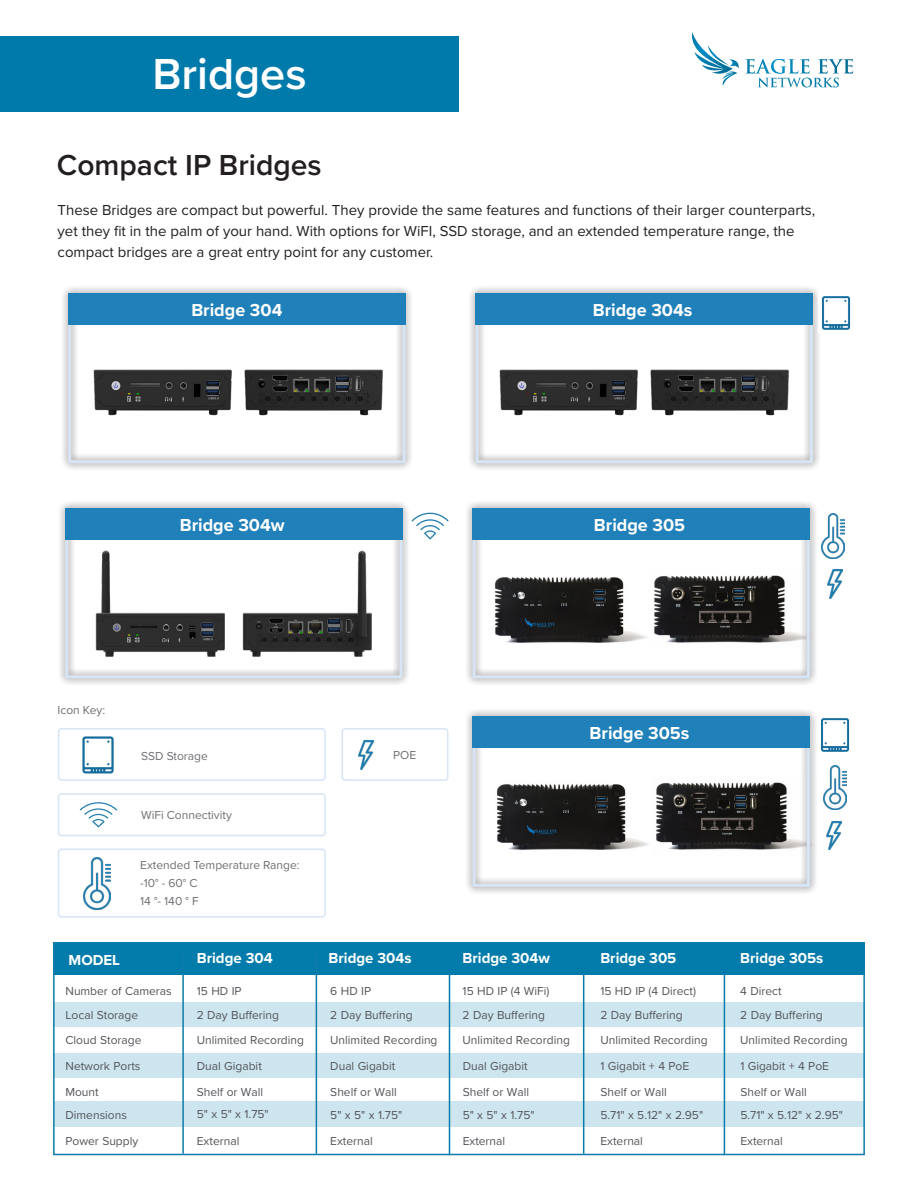
<style>
.page{position:relative;width:918px;height:1188px;background:#fff}
.page>*{position:absolute;margin:0;border:0;box-sizing:border-box;transform-origin:0 0}
.t1{font:600 45px "Proxima Nova";color:#fff}
.t2{font:600 30px "Proxima Nova";color:#231f20}
.t3{font:700 18px "Proxima Nova";color:#fff}
.t4{font:15px/21px "Proxima Nova";color:#231f20}
.t5{font:700 15px "Proxima Nova";color:#fff}
.t6{font:12px "Proxima Nova";color:#54555a}
.t7{font:12px "Proxima Nova";color:#706e73}
</style>
<div class="page">
<div style="left:464px;top:500px;width:354px;height:187px;background:#231f20;opacity:.75"></div>
<div style="left:473px;top:508px;width:337px;height:170px;border:3px solid #d6e4f4"></div>
<div style="left:60px;top:285px;width:354px;height:187px;background:#231f20;opacity:.75"></div>
<div style="left:68px;top:293px;width:338px;height:170px;border:3px solid #d6e4f4"></div>
<div style="left:68px;top:293px;width:338px;height:31px;background:#2080b9"></div>
<div style="left:467px;top:285px;width:354px;height:187px;background:#231f20;opacity:.75"></div>
<div style="left:476px;top:293px;width:337px;height:170px;border:3px solid #d6e4f4"></div>
<div style="left:476px;top:293px;width:337px;height:31px;background:#2080b9"></div>
<div style="left:57px;top:500px;width:354px;height:187px;background:#231f20;opacity:.75"></div>
<div style="left:65px;top:508px;width:338px;height:170px;border:3px solid #d6e4f4"></div>
<div style="left:65px;top:508px;width:338px;height:31px;background:#2080b9"></div>
<div style="left:473px;top:508px;width:337px;height:31px;background:#2080b9"></div>
<div style="left:464px;top:708px;width:354px;height:187px;background:#231f20;opacity:.75"></div>
<div style="left:473px;top:717px;width:337px;height:170px;border:3px solid #d6e4f4"></div>
<div style="left:473px;top:717px;width:337px;height:31px;background:#2080b9"></div>
<img style="left:83px;top:544px;width:147px;height:121px">
<img style="left:230px;top:544px;width:153px;height:121px">
<img style="left:240px;top:363px;width:151px;height:55px">
<img style="left:86px;top:363px;width:154px;height:55px">
<img style="left:646px;top:363px;width:150px;height:55px">
<img style="left:492px;top:363px;width:154px;height:55px">
<img style="left:821px;top:718px;width:29px;height:34px">
<img style="left:823px;top:765px;width:23px;height:45px">
<svg style="left:412px;top:512px;width:37px;height:27px"></svg>
<img style="left:821px;top:514px;width:23px;height:44px">
<img style="left:819px;top:293px;width:32px;height:39px">
<div style="left:58px;top:728px;width:268px;height:53px;border:2px solid #d6e5f5;border-radius:3px"></div>
<div style="left:58px;top:793px;width:268px;height:43px;border:2px solid #d6e5f5;border-radius:3px"></div>
<div style="left:58px;top:849px;width:268px;height:69px;border:2px solid #d6e5f5;border-radius:3px"></div>
<img style="left:82px;top:736px;width:32px;height:38px">
<svg style="left:80px;top:802px;width:37px;height:25px"></svg>
<img style="left:84px;top:857px;width:27px;height:52px">
<div style="left:53px;top:1053px;width:812px;height:25px;background:#cde5ee"></div>
<div style="left:55px;top:1102px;width:810px;height:25px;background:#cde5ee"></div>
<div style="left:53px;top:942px;width:812px;height:33px;background:#047cab"></div>
<div style="left:53px;top:1002px;width:812px;height:25px;background:#cde5ee"></div>
<hr style="left:182px;top:953px;width:2px;height:201px;background:#0d7cab">
<hr style="left:449px;top:953px;width:1px;height:202px;background:#047cab">
<hr style="left:583px;top:953px;width:1px;height:201px;background:#047cab">
<hr style="left:316px;top:954px;width:1px;height:200px;background:#0d7cab">
<hr style="left:724px;top:954px;width:1px;height:201px;background:#047cab">
<div style="left:53px;top:942px;width:812px;height:213px;border:2px solid #0d7cab"></div>
<div style="left:342px;top:728px;width:106px;height:53px;border:2px solid #d6e5f5;border-radius:3px"></div>
<img style="left:359px;top:740px;width:14px;height:29px">
<img style="left:827px;top:570px;width:15px;height:28px">
<img style="left:826px;top:821px;width:15px;height:29px">
<div style="left:0;top:36px;width:459px;height:75px;background:#007aab"></div>
<img style="left:745px;top:59px;width:41px;height:15px">
<img style="left:788px;top:59px;width:10px;height:15px">
<img style="left:800px;top:59px;width:10px;height:15px">
<img style="left:818px;top:59px;width:35px;height:15px">
<svg style="left:758px;top:78px;width:81px;height:9px"></svg>
<svg style="left:733px;top:59px;width:6px;height:9px"></svg>
<img style="left:692px;top:32px;width:41px;height:42px">
<img style="left:723px;top:72px;width:14px;height:14px">
<p class="t1" style="left:152px;top:40px;width:156px">Bridges</p>
<p class="t2" style="left:57px;top:142px;width:266px">Compact IP Bridges</p>
<p class="t4" style="left:58px;top:199px;width:759px">These Bridges are compact but powerful. They provide the same features and functions of their larger counterparts, yet they fit in the palm of your hand. With options for WiFI, SSD storage, and an extended temperature range, the compact bridges are a great entry point for any customer.</p>
<p class="t3" style="left:191px;top:296px;width:93px">Bridge 304</p>
<p class="t3" style="left:593px;top:296px;width:101px">Bridge 304s</p>
<p class="t3" style="left:180px;top:511px;width:106px">Bridge 304w</p>
<p class="t3" style="left:594px;top:511px;width:93px">Bridge 305</p>
<p class="t7" style="left:58px;top:701px;width:49px">Icon Key:</p>
<p class="t3" style="left:590px;top:720px;width:101px">Bridge 305s</p>
<p class="t7" style="left:141px;top:747px;width:68px">SSD Storage</p>
<p class="t7" style="left:393px;top:746px;width:25px">POE</p>
<p class="t7" style="left:141px;top:807px;width:92px">WiFi Connectivity</p>
<p class="t7" style="left:140px;top:856px;width:161px">Extended Temperature Range:</p>
<p class="t7" style="left:140px;top:874px;width:59px">-10° - 60° C</p>
<p class="t7" style="left:140px;top:892px;width:60px">14 °- 140 ° F</p>
<p class="t5" style="left:69px;top:948px;width:53px">MODEL</p>
<p class="t5" style="left:329px;top:947px;width:85px">Bridge 304s</p>
<p class="t5" style="left:463px;top:947px;width:89px">Bridge 304w</p>
<p class="t5" style="left:600px;top:947px;width:78px">Bridge 305</p>
<p class="t5" style="left:197px;top:947px;width:77px">Bridge 304</p>
<p class="t5" style="left:740px;top:947px;width:85px">Bridge 305s</p>
<p class="t6" style="left:66px;top:982px;width:108px">Number of Cameras</p>
<p class="t6" style="left:197px;top:982px;width:46px">15 HD IP</p>
<p class="t6" style="left:330px;top:982px;width:42px">6 HD IP</p>
<p class="t6" style="left:463px;top:982px;width:88px">15 HD IP (4 WiFi)</p>
<p class="t6" style="left:600px;top:982px;width:97px">15 HD IP (4 Direct)</p>
<p class="t6" style="left:740px;top:982px;width:43px">4 Direct</p>
<p class="t6" style="left:65px;top:1007px;width:74px">Local Storage</p>
<p class="t6" style="left:197px;top:1007px;width:84px">2 Day Buffering</p>
<p class="t6" style="left:66px;top:1031px;width:77px">Cloud Storage</p>
<p class="t6" style="left:197px;top:1031px;width:109px">Unlimited Recording</p>
<p class="t6" style="left:330px;top:1007px;width:84px">2 Day Buffering</p>
<p class="t6" style="left:330px;top:1031px;width:109px">Unlimited Recording</p>
<p class="t6" style="left:463px;top:1007px;width:84px">2 Day Buffering</p>
<p class="t6" style="left:463px;top:1031px;width:109px">Unlimited Recording</p>
<p class="t6" style="left:600px;top:1007px;width:84px">2 Day Buffering</p>
<p class="t6" style="left:600px;top:1031px;width:109px">Unlimited Recording</p>
<p class="t6" style="left:740px;top:1007px;width:84px">2 Day Buffering</p>
<p class="t6" style="left:740px;top:1031px;width:109px">Unlimited Recording</p>
<p class="t6" style="left:66px;top:1057px;width:76px">Network Ports</p>
<p class="t6" style="left:65px;top:1083px;width:35px">Mount</p>
<p class="t6" style="left:66px;top:1106px;width:63px">Dimensions</p>
<p class="t6" style="left:66px;top:1132px;width:74px">Power Supply</p>
<p class="t6" style="left:197px;top:1057px;width:67px">Dual Gigabit</p>
<p class="t6" style="left:197px;top:1106px;width:73px">5" x 5" x 1.75"</p>
<p class="t6" style="left:197px;top:1083px;width:68px">Shelf or Wall</p>
<p class="t6" style="left:197px;top:1132px;width:44px">External</p>
<p class="t6" style="left:330px;top:1057px;width:67px">Dual Gigabit</p>
<p class="t6" style="left:330px;top:1106px;width:73px">5" x 5" x 1.75"</p>
<p class="t6" style="left:330px;top:1083px;width:68px">Shelf or Wall</p>
<p class="t6" style="left:463px;top:1057px;width:67px">Dual Gigabit</p>
<p class="t6" style="left:463px;top:1106px;width:73px">5" x 5" x 1.75"</p>
<p class="t6" style="left:463px;top:1083px;width:68px">Shelf or Wall</p>
<p class="t6" style="left:330px;top:1132px;width:44px">External</p>
<p class="t6" style="left:463px;top:1132px;width:44px">External</p>
<p class="t6" style="left:600px;top:1057px;width:90px">1 Gigabit + 4 PoE</p>
<p class="t6" style="left:600px;top:1106px;width:104px">5.71" x 5.12" x 2.95"</p>
<p class="t6" style="left:600px;top:1083px;width:68px">Shelf or Wall</p>
<p class="t6" style="left:740px;top:1057px;width:90px">1 Gigabit + 4 PoE</p>
<p class="t6" style="left:740px;top:1106px;width:104px">5.71" x 5.12" x 2.95"</p>
<p class="t6" style="left:740px;top:1083px;width:68px">Shelf or Wall</p>
<p class="t6" style="left:600px;top:1132px;width:44px">External</p>
<p class="t6" style="left:740px;top:1132px;width:44px">External</p>
</div>
